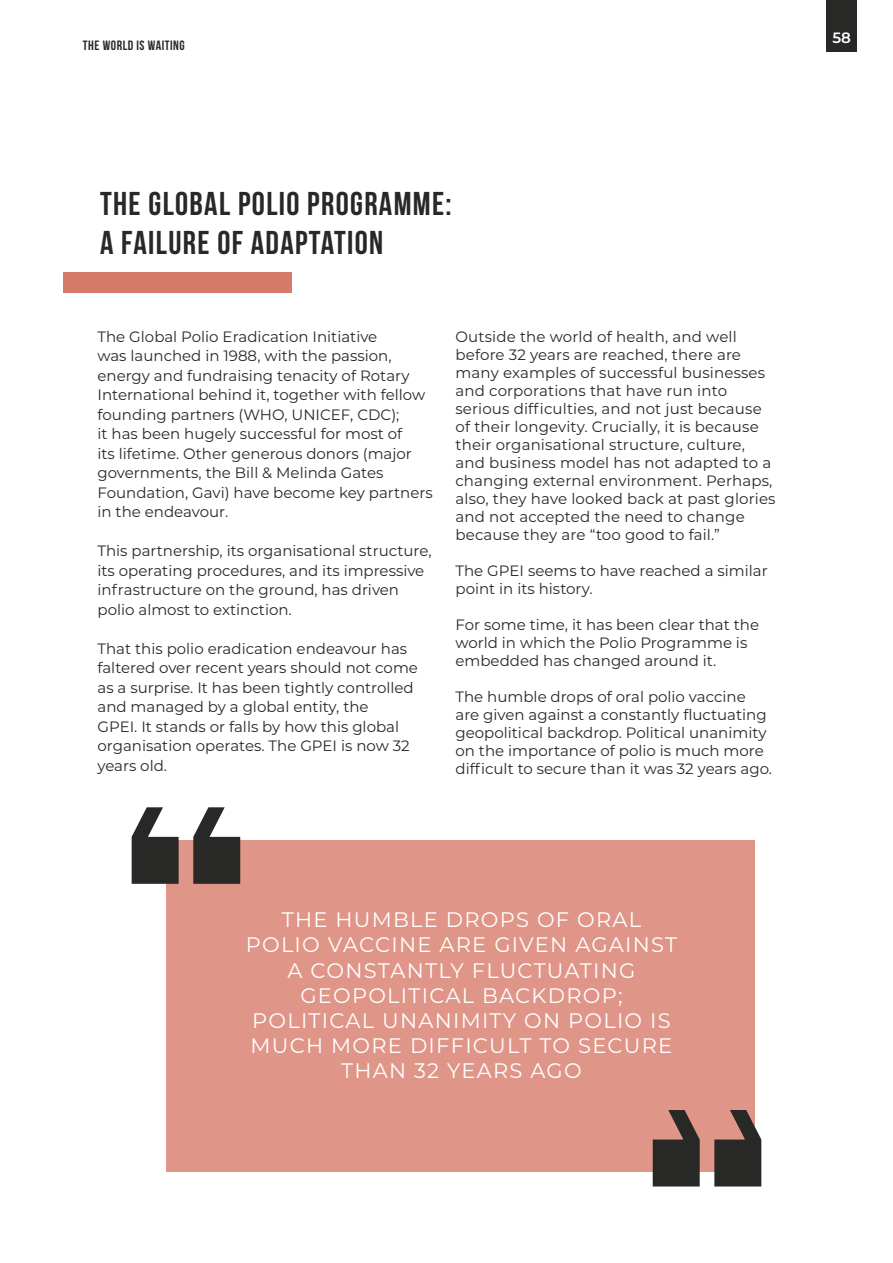
<style>
.page{position:relative;width:893px;height:1263px;background:#fff}
.page>*{position:absolute;margin:0;border:0;box-sizing:border-box;transform-origin:0 0}
.t1{font:700 33px/39.6px "Bebas Neue";letter-spacing:.04em;color:#282827}
.t2{font:21px/25.2px "Montserrat";letter-spacing:.06em;color:#fff;text-align:center}
.t3{font:15px/19.5px "Montserrat";color:#282827}
.t4{font:600 15px "Montserrat";color:#fff}
.t5{font:700 13.5px "Bebas Neue";letter-spacing:.04em;color:#282827}
</style>
<div class="page">
<div style="left:827px;top:0;width:30px;height:52px;background:#282827"></div>
<div style="left:63px;top:273px;width:228px;height:20px;background:#d77b69"></div>
<div style="left:167px;top:840px;width:588px;height:331px;background:#df9587"></div>
<svg style="left:132px;top:807px;width:47px;height:77px"></svg>
<svg style="left:193px;top:807px;width:47px;height:77px"></svg>
<svg style="left:714px;top:1110px;width:47px;height:76px"></svg>
<svg style="left:653px;top:1110px;width:47px;height:76px"></svg>
<p class="t5" style="left:83px;top:38px;width:104px">THE WORLD IS WAITING</p>
<h1 class="t1" style="left:100px;top:183px;width:353px">THE GLOBAL POLIO PROGRAMME:<br>A FAILURE OF ADAPTATION</h1>
<p class="t3" style="left:98px;top:326px;width:337px">The Global Polio Eradication Initiative<br>was launched in 1988, with the passion, energy and fundraising tenacity of Rotary International behind it, together with fellow founding partners (WHO, UNICEF, CDC);<br>it has been hugely successful for most of<br>its lifetime. Other generous donors (major governments, the Bill &amp; Melinda Gates Foundation, Gavi) have become key partners in the endeavour.</p>
<p class="t3" style="left:98px;top:540px;width:336px">This partnership, its organisational structure, its operating procedures, and its impressive infrastructure on the ground, has driven polio almost to extinction.</p>
<p class="t3" style="left:98px;top:638px;width:322px">That this polio eradication endeavour has faltered over recent years should not come as a surprise. It has been tightly controlled and managed by a global entity, the<br>GPEI. It stands or falls by how this global organisation operates. The GPEI is now 32 years old.</p>
<p class="t3" style="left:455px;top:327px;width:322px;line-height:18px">Outside the world of health, and well before 32 years are reached, there are many examples of successful businesses and corporations that have run into serious difficulties, and not just because of their longevity. Crucially, it is because their organisational structure, culture, and business model has not adapted to a changing external environment. Perhaps, also, they have looked back at past glories and not accepted the need to change because they are “too good to fail.”</p>
<p class="t3" style="left:455px;top:561px;width:314px;line-height:18px">The GPEI seems to have reached a similar point in its history.</p>
<p class="t3" style="left:455px;top:615px;width:305px;line-height:18px">For some time, it has been clear that the world in which the Polio Programme is embedded has changed around it.</p>
<p class="t3" style="left:455px;top:687px;width:318px;line-height:18px">The humble drops of oral polio vaccine are given against a constantly fluctuating geopolitical backdrop. Political unanimity on the importance of polio is much more difficult to secure than it was 32 years ago.</p>
<h2 class="t2" style="left:246px;top:906px;width:433px">THE HUMBLE DROPS OF ORAL<br>POLIO VACCINE ARE GIVEN AGAINST<br>A CONSTANTLY FLUCTUATING<br>GEOPOLITICAL BACKDROP;<br>POLITICAL UNANIMITY ON POLIO IS<br>MUCH MORE DIFFICULT TO SECURE<br>THAN 32 YEARS AGO</h2>
<p class="t4" style="left:832px;top:27px;width:20px">58</p>
</div>
